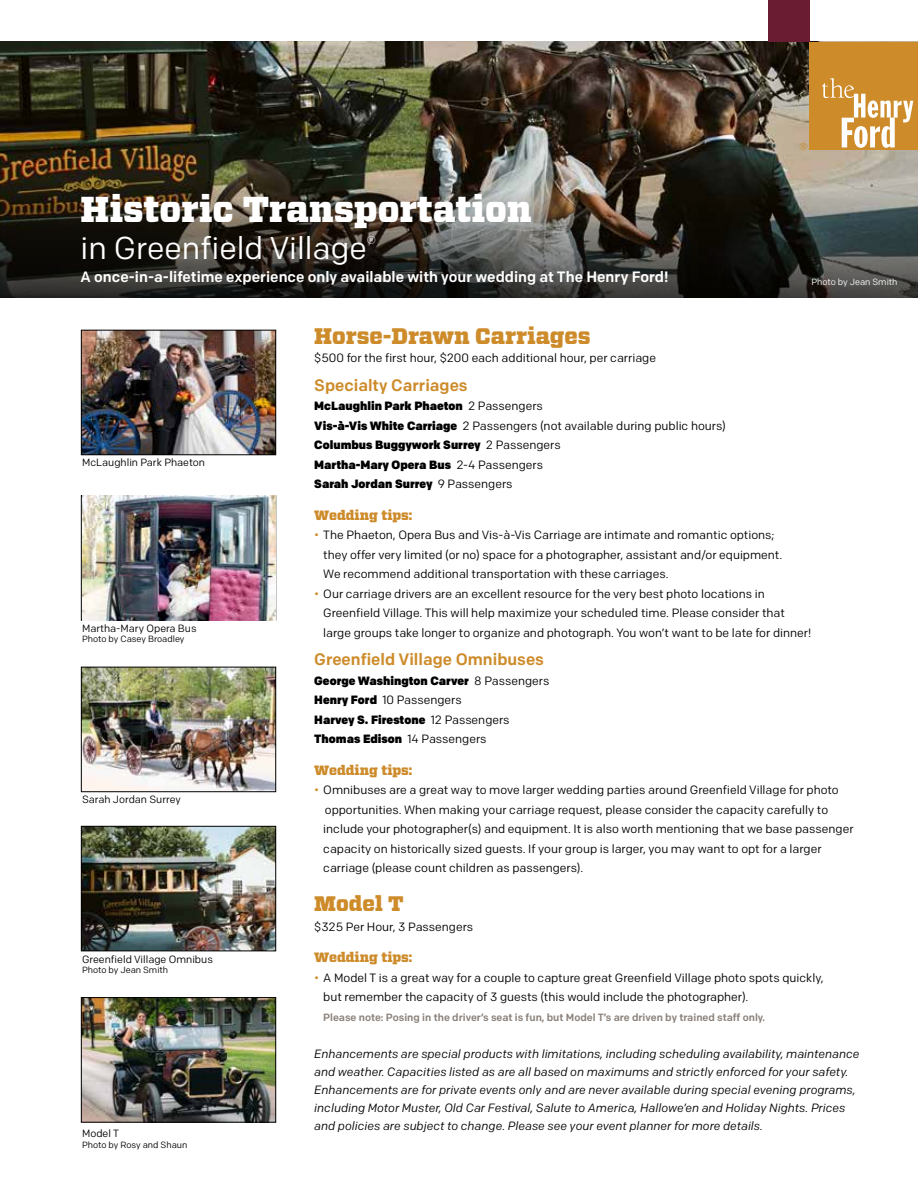
<style>
.page{position:relative;width:918px;height:1188px;background:#fff}
.page>*{position:absolute;margin:0;border:0;box-sizing:border-box;transform-origin:0 0}
.t1{font:900 36px "Vitesse";color:#fff}
.t2{font:31.5px "Colfax";color:#fff}
.t3{font:900 22.5px "Vitesse";color:#cd8b2a}
.t4{font:900 21px "Vitesse";color:#cd8b2a}
.t5{font:500 16.5px "Colfax";color:#cd8b2a}
.t6{font:500 15px "Colfax";color:#fff}
.t7{font:900 13.5px "Vitesse";color:#cd8b2a}
.t8{font:12px/19.5px "Colfax";color:#000}
.t9{font:italic 12px/18px "Colfax";color:#000}
.t10{font:900 12px/19.5px "Colfax";color:#000}
.t11{font:10.5px "Colfax";color:#000}
.t12{font:500 10.5px "Colfax";color:#8b827a}
.t13{font:9px "Colfax";color:#000}
.t14{font:9px "Colfax";color:#fff}
.s1{font-weight:400}
.s2{color:#cd8b2a}
</style>
<div class="page">
<img style="left:0;top:42px;width:918px;height:127px">
<img style="left:0;top:169px;width:918px;height:128px">
<div style="left:768px;top:1px;width:41px;height:41px;background:#6a1d32"></div>
<div style="left:809px;top:42px;width:109px;height:108px;background:#cd8b2a"></div>
<svg style="left:822px;top:78px;width:91px;height:70px"></svg>
<svg style="left:800px;top:143px;width:7px;height:7px"></svg>
<img style="left:83px;top:332px;width:191px;height:121px">
<div style="left:81px;top:330px;width:195px;height:125px;border:1px solid #000"></div>
<img style="left:83px;top:669px;width:191px;height:121px">
<div style="left:81px;top:667px;width:195px;height:125px;border:1px solid #000"></div>
<img style="left:83px;top:828px;width:191px;height:121px">
<div style="left:81px;top:826px;width:195px;height:125px;border:1px solid #000"></div>
<img style="left:83px;top:999px;width:191px;height:121px">
<div style="left:81px;top:997px;width:195px;height:125px;border:1px solid #000"></div>
<img style="left:82px;top:495px;width:194px;height:125px">
<h1 class="t1" style="left:81px;top:185px;width:453px">Historic Transportation</h1>
<h2 class="t2" style="left:81px;top:229px;width:297px">in Greenfield Village<sup>®</sup></h2>
<p class="t6" style="left:81px;top:267px;width:589px">A once-in-a-lifetime experience only available with your wedding at The Henry Ford!</p>
<p class="t14" style="left:811px;top:276px;width:88px">Photo by Jean Smith</p>
<p class="t11" style="left:82px;top:456px;width:125px">McLaughlin Park Phaeton</p>
<p class="t11" style="left:82px;top:622px;width:116px">Martha-Mary Opera Bus</p>
<p class="t13" style="left:82px;top:634px;width:104px">Photo by Casey Broadley</p>
<p class="t11" style="left:82px;top:793px;width:100px">Sarah Jordan Surrey</p>
<p class="t11" style="left:82px;top:952px;width:132px">Greenfield Village Omnibus</p>
<p class="t13" style="left:82px;top:964px;width:88px">Photo by Jean Smith</p>
<p class="t11" style="left:82px;top:1127px;width:38px">Model T</p>
<p class="t13" style="left:82px;top:1139px;width:107px">Photo by Rosy and Shaun</p>
<h3 class="t3" style="left:314px;top:321px;width:278px">Horse-Drawn Carriages</h3>
<p class="t8" style="left:314px;top:348px;width:343px">$500 for the first hour, $200 each additional hour, per carriage</p>
<h3 class="t5" style="left:314px;top:375px;width:155px">Specialty Carriages</h3>
<p class="t10" style="left:314px;top:396px;width:413px">McLaughlin Park Phaeton <span class="s1">2 Passengers<br></span>Vis-à-Vis White Carriage <span class="s1">2 Passengers (not available during public hours)<br></span>Columbus Buggywork Surrey <span class="s1">2 Passengers<br></span>Martha-Mary Opera Bus <span class="s1">2-4 Passengers<br></span>Sarah Jordan Surrey <span class="s1">9 Passengers</span></p>
<p class="t7" style="left:314px;top:506px;width:100px">Wedding tips:</p>
<p class="t8" style="left:323px;top:525px;width:460px;text-indent:-9px"><span class="s2">•</span> The Phaeton, Opera Bus and Vis-à-Vis Carriage are intimate and romantic options; they offer very limited (or no) space for a photographer, assistant and/or equipment.<br>We recommend additional transportation with these carriages.</p>
<p class="t8" style="left:323px;top:584px;width:490px;text-indent:-9px"><span class="s2">•</span> Our carriage drivers are an excellent resource for the very best photo locations in<br>Greenfield Village. This will help maximize your scheduled time. Please consider that large groups take longer to organize and photograph. You won’t want to be late for dinner!</p>
<h3 class="t5" style="left:314px;top:649px;width:231px">Greenfield Village Omnibuses</h3>
<p class="t10" style="left:314px;top:671px;width:237px">George Washington Carver <span class="s1">8 Passengers<br></span>Henry Ford <span class="s1">10 Passengers<br></span>Harvey S. Firestone <span class="s1">12 Passengers<br></span>Thomas Edison <span class="s1">14 Passengers</span></p>
<p class="t7" style="left:314px;top:761px;width:100px">Wedding tips:</p>
<p class="t8" style="left:323px;top:780px;width:532px;text-indent:-9px"><span class="s2">•</span> Omnibuses are a great way to move larger wedding parties around Greenfield Village for photo opportunities. When making your carriage request, please consider the capacity carefully to include your photographer(s) and equipment. It is also worth mentioning that we base passenger capacity on historically sized guests. If your group is larger, you may want to opt for a larger carriage (please count children as passengers).</p>
<h3 class="t4" style="left:314px;top:890px;width:91px">Model T</h3>
<p class="t8" style="left:314px;top:917px;width:160px">$325 Per Hour, 3 Passengers</p>
<p class="t7" style="left:314px;top:949px;width:100px">Wedding tips:</p>
<p class="t8" style="left:323px;top:968px;width:502px;text-indent:-9px"><span class="s2">•</span> A Model T is a great way for a couple to capture great Greenfield Village photo spots quickly, but remember the capacity of 3 guests (this would include the photographer).</p>
<p class="t12" style="left:323px;top:1011px;width:444px">Please note: Posing in the driver’s seat is fun, but Model T’s are driven by trained staff only.</p>
<p class="t9" style="left:314px;top:1045px;width:547px">Enhancements are special products with limitations, including scheduling availability, maintenance and weather. Capacities listed as are all based on maximums and strictly enforced for your safety.<br>Enhancements are for private events only and are never available during special evening programs, including Motor Muster, Old Car Festival, Salute to America, Hallowe’en and Holiday Nights. Prices and policies are subject to change. Please see your event planner for more details.</p>
</div>
